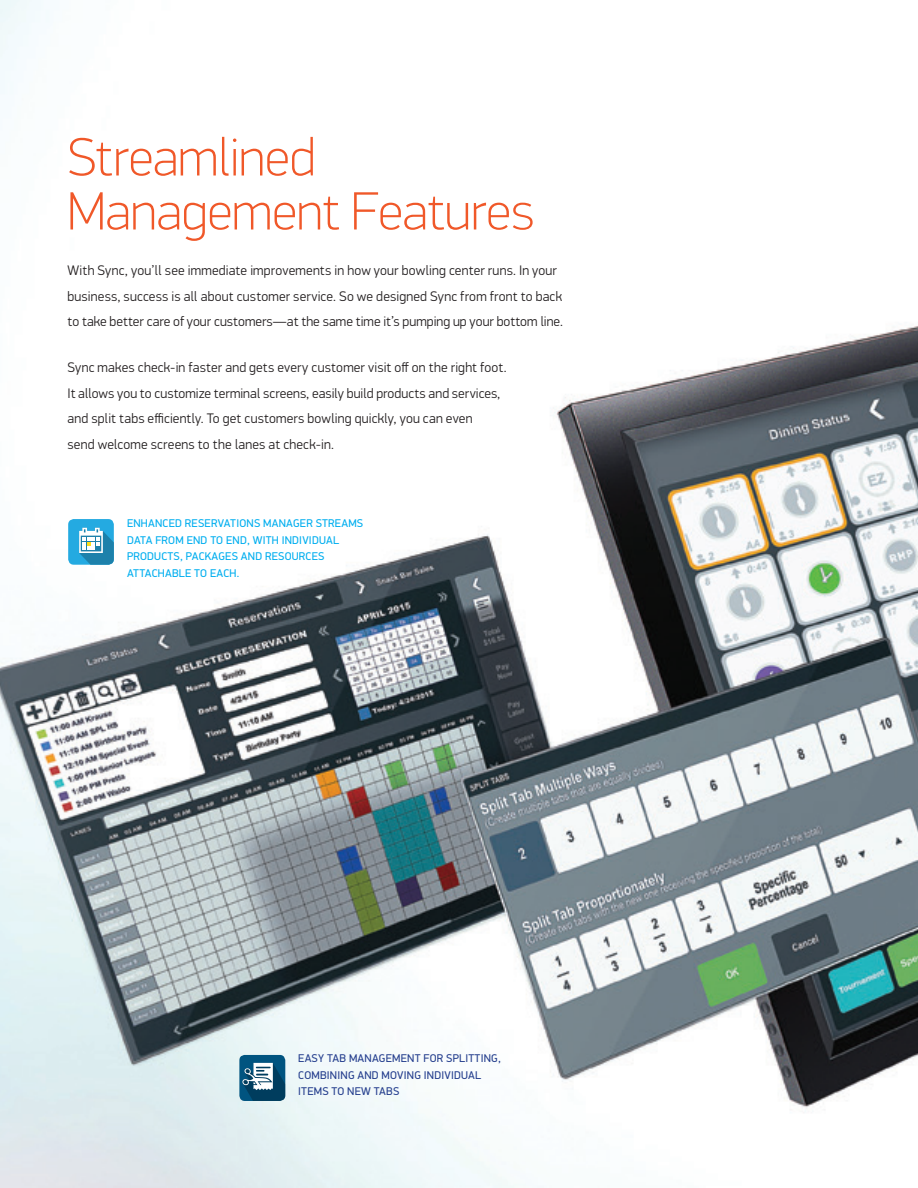
<style>
.page{position:relative;width:918px;height:1188px;background:#fff}
.page>*{position:absolute;margin:0;border:0;box-sizing:border-box;transform-origin:0 0}
.Heading{font:100 54px/54px "PF Din Display Pro";letter-spacing:-.005em;color:#f05829}
.Body_text{font:300 13.8px/25.5px "PF Din Display Pro";letter-spacing:.01em;color:#231f20}
.Call_outs{font:11.25px/16.5px "PF Din Display Pro";letter-spacing:.02em;color:#00aeef}
.Call_outs-2{font:11.25px/16.5px "PF Din Display Pro";letter-spacing:.02em;color:#253f8e}
</style>
<div class="page">
<img style="left:0;top:0;width:918px;height:1188px">
<svg style="left:239px;top:1055px;width:46px;height:46px"></svg>
<div style="left:68px;top:519px;width:46px;height:46px;background:#24aae1;border-radius:6px"></div>
<svg style="left:79px;top:528px;width:35px;height:37px"></svg>
<p class="Heading" style="left:68px;top:130px;width:468px">Streamlined<br>Management Features</p>
<p class="Body_text" style="left:68px;top:258px;width:497px">With Sync, you’ll see immediate improvements in how your bowling center runs. In your business, success is all about customer service. So we designed Sync from front to back to take better care of your customers—at the same time it’s pumping up your bottom line.</p>
<p class="Body_text" style="left:68px;top:355px;width:441px">Sync makes check-in faster and gets every customer visit off on the right foot.<br>It allows you to customize terminal screens, easily build products and services, and split tabs efficiently. To get customers bowling quickly, you can even<br>send welcome screens to the lanes at check-in.</p>
<p class="Call_outs" style="left:127px;top:515px;width:238px">ENHANCED RESERVATIONS MANAGER STREAMS<br>DATA FROM END TO END, WITH INDIVIDUAL<br>PRODUCTS, PACKAGES AND RESOURCES<br>ATTACHABLE TO EACH.</p>
<p class="Call_outs-2" style="left:298px;top:1050px;width:204px">EASY TAB MANAGEMENT FOR SPLITTING,<br>COMBINING AND MOVING INDIVIDUAL<br>ITEMS TO NEW TABS</p>
</div>
